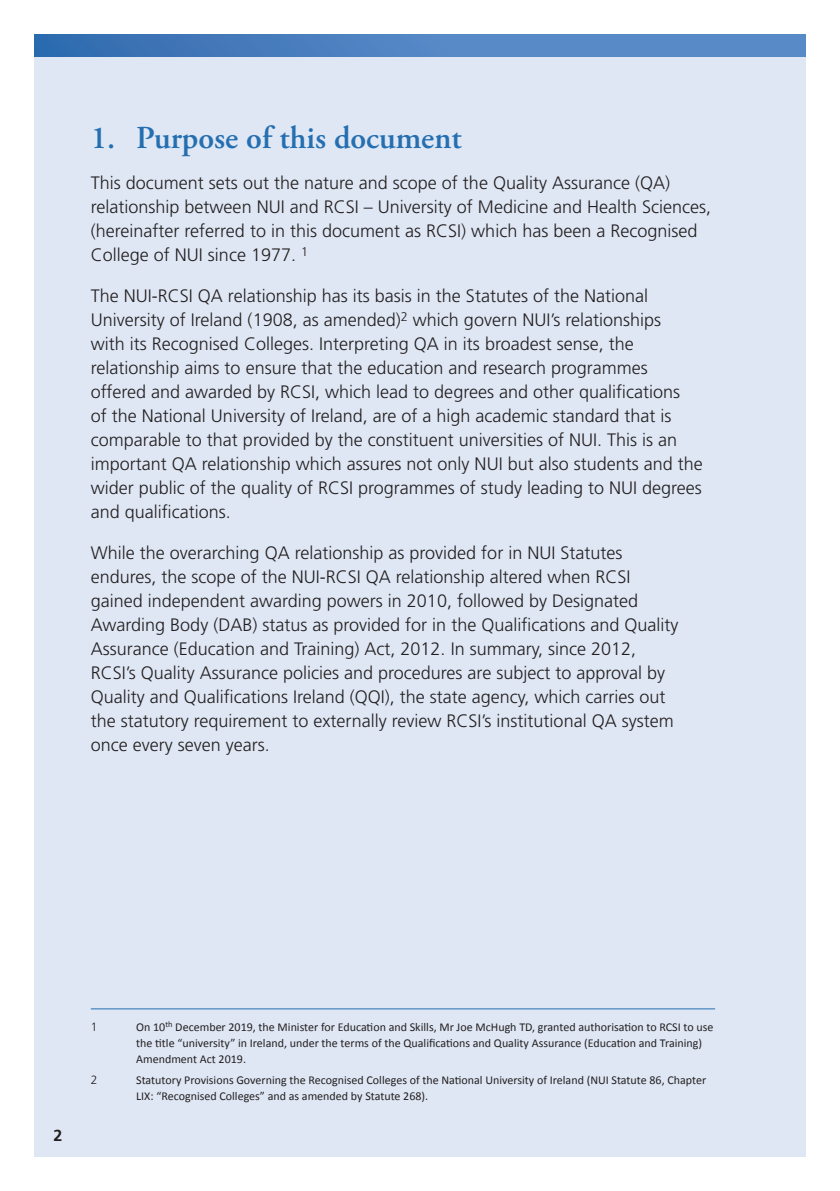
<style>
.page{position:relative;width:840px;height:1191px;background:#fff}
.page>*{position:absolute;margin:0;border:0;box-sizing:border-box;transform-origin:0 0}
.t1{font:600 32px "Adobe Garamond Pro";color:#256fb1}
.t2{font:300 18px/24px "Frutiger LT Std";color:#231f20}
.t3{font:700 16px "Frutiger LT Std";color:#231f20}
.t4{font:12px/16px "Calibri";color:#231f20}
.t5{font:300 12px "Frutiger LT Std";color:#231f20}
</style>
<div class="page">
<div style="left:34px;top:34px;width:771px;height:1123px;background:#dfe7f4"></div>
<div style="left:34px;top:34px;width:771px;height:23px;background:linear-gradient(to right,#3771b3,#6392cd)"></div>
<hr style="left:91px;top:1008px;width:623px;height:1px;background:#256fb1">
<h1 class="t1" style="left:91px;top:119px;width:372px">1. Purpose of this document</h1>
<p class="t2" style="left:91px;top:171px;width:621px">This document sets out the nature and scope of the Quality Assurance (QA) relationship between NUI and RCSI – University of Medicine and Health Sciences, (hereinafter referred to in this document as RCSI) which has been a Recognised College of NUI since 1977. <sup>1</sup></p>
<p class="t2" style="left:91px;top:284px;width:613px">The NUI-RCSI QA relationship has its basis in the Statutes of the National University of Ireland (1908, as amended)<sup>2</sup> which govern NUI’s relationships<br>with its Recognised Colleges. Interpreting QA in its broadest sense, the relationship aims to ensure that the education and research programmes offered and awarded by RCSI, which lead to degrees and other qualifications<br>of the National University of Ireland, are of a high academic standard that is comparable to that provided by the constituent universities of NUI. This is an important QA relationship which assures not only NUI but also students and the wider public of the quality of RCSI programmes of study leading to NUI degrees and qualifications.</p>
<p class="t2" style="left:91px;top:541px;width:589px">While the overarching QA relationship as provided for in NUI Statutes endures, the scope of the NUI-RCSI QA relationship altered when RCSI gained independent awarding powers in 2010, followed by Designated Awarding Body (DAB) status as provided for in the Qualifications and Quality Assurance (Education and Training) Act, 2012. In summary, since 2012, RCSI’s Quality Assurance policies and procedures are subject to approval by Quality and Qualifications Ireland (QQI), the state agency, which carries out the statutory requirement to externally review RCSI’s institutional QA system once every seven years.</p>
<p class="t3" style="left:53px;top:1125px;width:10px">2</p>
<p class="t5" style="left:91px;top:1019px;width:8px">1</p>
<p class="t4" style="left:136px;top:1018px;width:578px">On 10<sup>th</sup> December 2019, the Minister for Education and Skills, Mr Joe McHugh TD, granted authorisation to RCSI to use the title “university” in Ireland, under the terms of the Qualifications and Quality Assurance (Education and Training)<br>Amendment Act 2019.</p>
<p class="t5" style="left:91px;top:1073px;width:8px">2</p>
<p class="t4" style="left:136px;top:1072px;width:571px">Statutory Provisions Governing the Recognised Colleges of the National University of Ireland (NUI Statute 86, Chapter<br>LIX: “Recognised Colleges” and as amended by Statute 268).</p>
</div>
